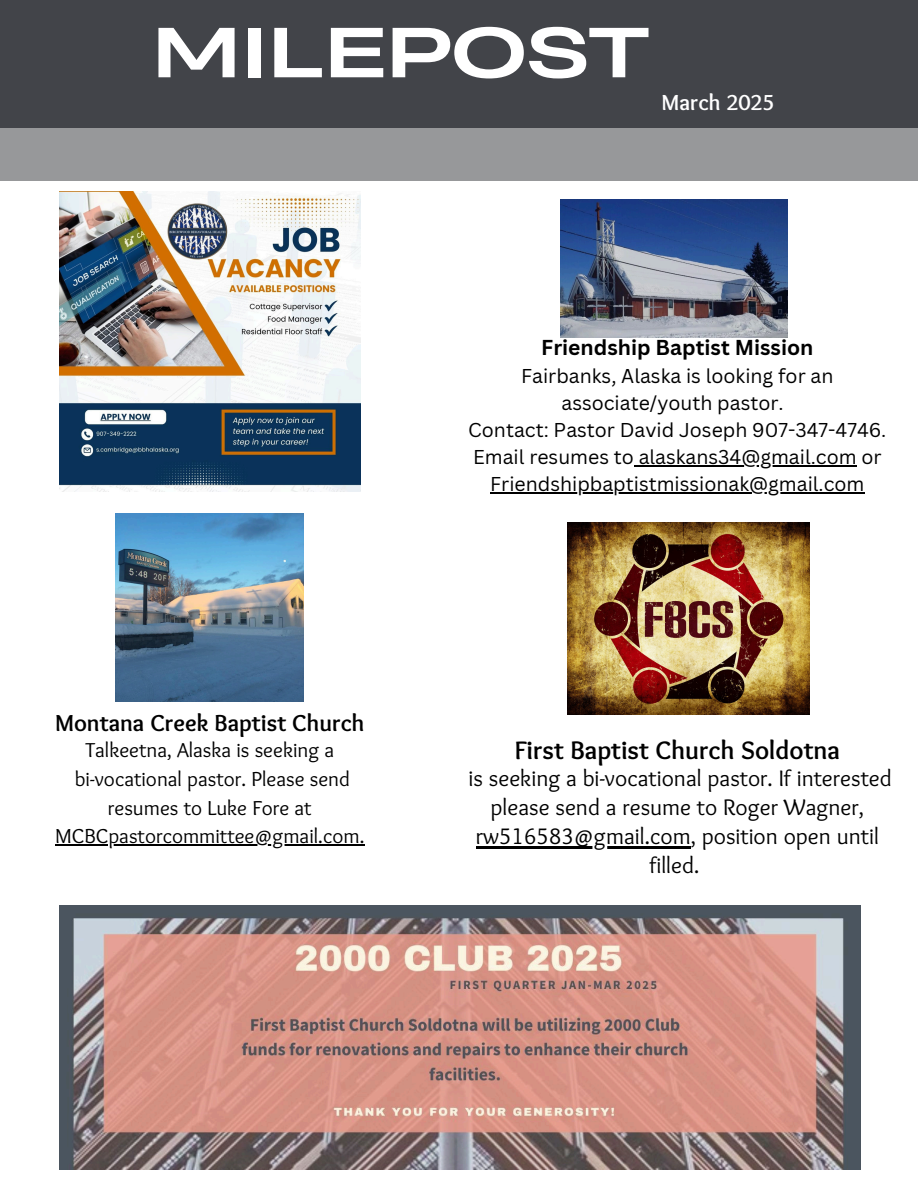
<style>
.page{position:relative;width:918px;height:1188px;background:#fff}
.page>*{position:absolute;margin:0;border:0;box-sizing:border-box;transform-origin:0 0}
.t1{font:66.45px "Heading Now 94";color:#fff}
.t2{font:700 26.25px "Sukar";color:#000}
.t3{font:700 24px "Sukar";color:#000}
.t4{font:23.25px/29.2px "Sukar";color:#000;text-align:center}
.t5{font:700 22.5px "Sukar";color:#fff}
.t6{font:21px/29.2px "Sukar";color:#000;text-align:center}
.t7{font:700 21px "Canva Sans";color:#000}
.t8{font:19.5px/27px "Canva Sans";color:#000;text-align:center}
</style>
<div class="page">
<div style="left:0;top:0;width:918px;height:128px;background:#424449"></div>
<div style="left:0;top:128px;width:918px;height:53px;background:#97989a"></div>
<img style="left:560px;top:199px;width:228px;height:139px">
<img style="left:116px;top:513px;width:188px;height:188px">
<img style="left:60px;top:191px;width:300px;height:301px">
<img style="left:567px;top:523px;width:242px;height:191px">
<img style="left:60px;top:906px;width:801px;height:263px">
<hr style="left:634px;top:466px;width:223px;height:1px;background:#000">
<hr style="left:490px;top:493px;width:375px;height:1px;background:#000">
<hr style="left:55px;top:844px;width:310px;height:1px;background:#000">
<hr style="left:476px;top:846px;width:215px;height:3px;background:#000">
<h1 class="t1" style="left:152px;top:8px;width:499px">MILEPOST</h1>
<h2 class="t5" style="left:662px;top:89px;width:115px">March 2025</h2>
<p class="t3" style="left:55px;top:709px;width:311px">Montana Creek Baptist Church</p>
<p class="t6" style="left:75px;top:736px;width:277px">Talkeetna, Alaska is seeking a bi-vocational pastor. Please send resumes to Luke Fore at</p>
<h3 class="t6" style="left:55px;top:823px;width:311px">MCBCpastorcommittee@gmail.com.</h3>
<p class="t7" style="left:541px;top:333px;width:274px">Friendship Baptist Mission</p>
<p class="t8" style="left:521px;top:362px;width:314px">Fairbanks, Alaska is looking for an associate/youth pastor.</p>
<p class="t8" style="left:468px;top:416px;width:420px;text-align:left">Contact: Pastor David Joseph 907-347-4746.<br>Email resumes to alaskans34@gmail.com or</p>
<p class="t8" style="left:490px;top:470px;width:376px">Friendshipbaptistmissionak@gmail.com</p>
<p class="t2" style="left:515px;top:735px;width:327px">First Baptist Church Soldotna</p>
<p class="t4" style="left:469px;top:765px;width:425px">is seeking a bi-vocational pastor. If interested please send a resume to Roger Wagner,</p>
<h3 class="t4" style="left:476px;top:823px;width:405px">rw516583@gmail.com, position open until filled.</h3>
</div>
